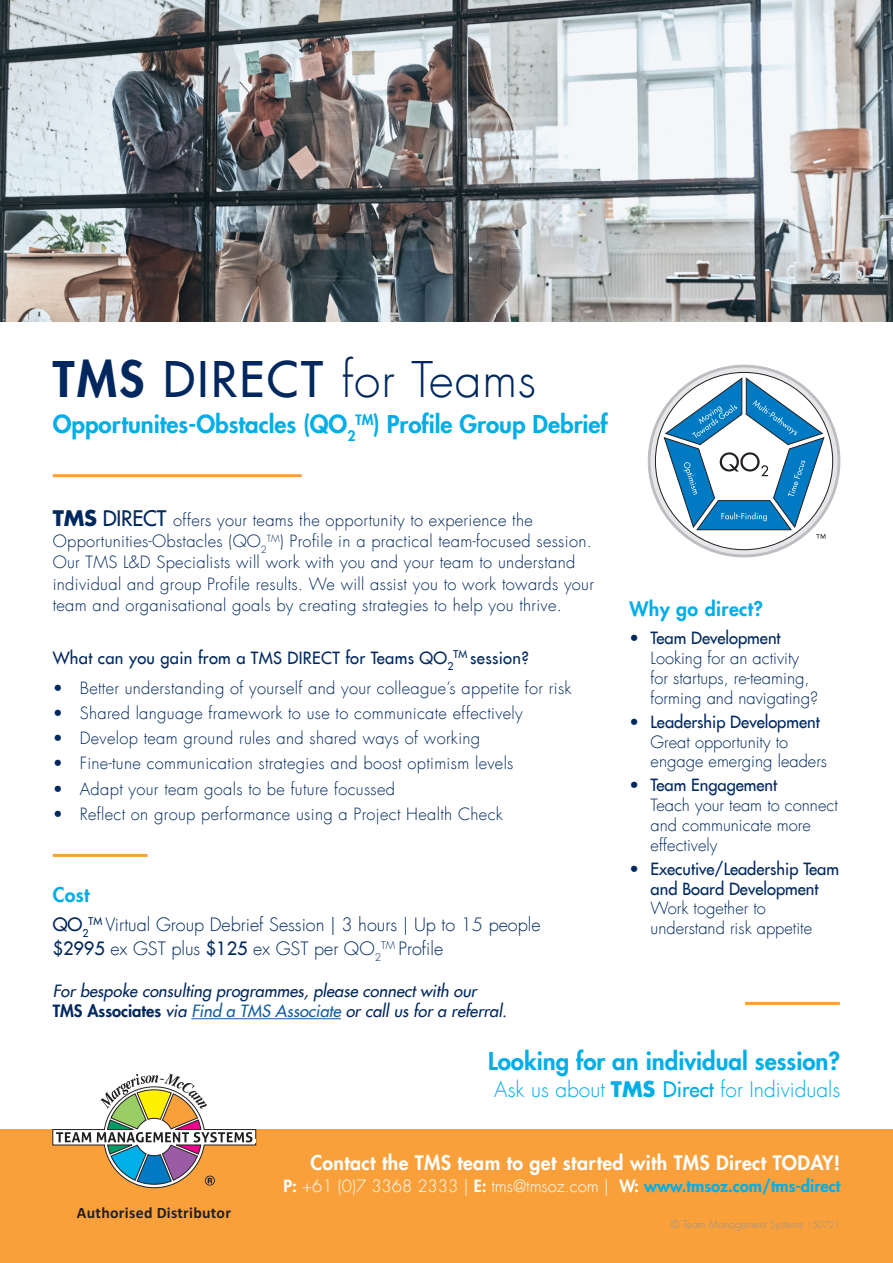
<style>
.page{position:relative;width:893px;height:1263px;background:#fff}
.page>*{position:absolute;margin:0;border:0;box-sizing:border-box;transform-origin:0 0}
.t1{font:300 48px "Futura LT";letter-spacing:.02em;color:#00285f}
.t2{font:800 24px "Futura LT";color:#00aee7}
.t3{font:300 21px "Futura LT";color:#00aee7}
.t4{font:800 19.5px "Futura LT";letter-spacing:.02em;color:#fff}
.t5{font:800 19.5px "Futura LT";letter-spacing:.02em;color:#00aee7}
.t6{font:300 18px/24px "Futura LT";color:#00285f}
.t7{font:300 16.5px/21px "Futura LT";letter-spacing:.02em;color:#00285f}
.t8{font:300 16.5px/19.8px "Futura LT";color:#00285f}
.t9{font:italic 16.5px/19.8px "Futura LT";color:#00285f}
.t10{font:16.5px/19.8px "Futura LT";color:#00285f;text-align:center}
.t11{font:300 16.5px "Futura LT";color:#fff}
.t12{font:16.5px "Futura LT";letter-spacing:.02em;color:#00285f}
.t13{font:700 15.75px "Calibri";letter-spacing:.02em;color:#231f20}
.t14{font:300 10.5px "Futura LT";color:#939598}
.s1{font-weight:800}
.s2{font-weight:400}
.s3{font-weight:700;font-size:21px}
.s4{font-weight:400;font-size:21px}
.s5{font-weight:800;font-style:normal}
.s6{color:#175d9e}
.s7{font-weight:700}
.s8{font-weight:800;color:#00aee7}
.s9{font-size:9px}
</style>
<div class="page">
<img style="left:0;top:0;width:893px;height:321px">
<div style="left:0;top:1129px;width:893px;height:134px;background:#f9a03a"></div>
<hr style="left:53px;top:474px;width:249px;height:3px;background:#f9a03a">
<svg style="left:648px;top:365px;width:192px;height:192px"></svg>
<div style="left:651px;top:368px;width:186px;height:186px;background:#e6e7e9;border-radius:50%"></div>
<svg style="left:655px;top:372px;width:178px;height:178px;background:#dedddd"></svg>
<svg style="left:663px;top:377px;width:162px;height:162px;background:#90bdd7"></svg>
<hr style="left:53px;top:854px;width:95px;height:3px;background:#f9a03a">
<hr style="left:745px;top:1002px;width:95px;height:3px;background:#f9a03a">
<svg style="left:52px;top:1073px;width:204px;height:115px"></svg>
<hr style="left:191px;top:1018px;width:150px;height:1px;background:#175d9e">
<h1 class="t1" style="left:53px;top:351px;width:485px"><span class="s1">TMS</span> <span class="s2">DIRECT</span> for Teams</h1>
<h2 class="t2" style="left:53px;top:408px;width:557px">Opportunites-Obstacles (QO<sub>2</sub><sup>TM</sup>) Profile Group Debrief</h2>
<p class="t7" style="left:53px;top:510px;width:543px"><span class="s3">TMS</span> <span class="s4">DIRECT</span> offers your teams the opportunity to experience the Opportunities-Obstacles (QO<sub>2</sub><sup>TM</sup>) Profile in a practical team-focused session.<br>Our TMS L&amp;D Specialists will work with you and your team to understand individual and group Profile results. We will assist you to work towards your team and organisational goals by creating strategies to help you thrive.</p>
<p class="t12" style="left:53px;top:647px;width:478px">What can you gain from a TMS DIRECT for Teams QO<sub>2</sub><sup>TM</sup> session?</p>
<p class="t7" style="left:53px;top:677px;width:520px">• Better understanding of yourself and your colleague’s appetite for risk</p>
<p class="t7" style="left:53px;top:703px;width:472px">• Shared language framework to use to communicate effectively</p>
<p class="t7" style="left:53px;top:728px;width:429px">• Develop team ground rules and shared ways of working</p>
<p class="t7" style="left:53px;top:753px;width:462px">• Fine-tune communication strategies and boost optimism levels</p>
<p class="t7" style="left:53px;top:778px;width:344px">• Adapt your team goals to be future focussed</p>
<p class="t7" style="left:53px;top:804px;width:452px">• Reflect on group performance using a Project Health Check</p>
<p class="t5" style="left:53px;top:882px;width:38px">Cost</p>
<p class="t6" style="left:53px;top:913px;width:489px"><span class="s2">QO</span><sub>2</sub><sup>TM</sup> Virtual Group Debrief Session | 3 hours | Up to 15 people <span class="s2">$2995</span> ex GST plus <span class="s2">$125</span> ex GST per QO<sub>2</sub><sup>TM</sup> Profile</p>
<p class="t9" style="left:53px;top:981px;width:456px">For bespoke consulting programmes, please connect with our<br><span class="s5">TMS Associates</span> via <span class="s6">Find a TMS Associate</span> or call us for a referral.</p>
<p class="t5" style="left:629px;top:596px;width:135px">Why go direct?</p>
<p class="t10" style="left:629px;top:628px;width:153px">• Team Development</p>
<p class="t8" style="left:651px;top:649px;width:169px">Looking for an activity for startups, re-teaming, forming and navigating?</p>
<p class="t10" style="left:629px;top:712px;width:192px">• Leadership Development</p>
<p class="t8" style="left:651px;top:732px;width:178px">Great opportunity to engage emerging leaders</p>
<p class="t10" style="left:629px;top:775px;width:149px">• Team Engagement</p>
<p class="t8" style="left:651px;top:796px;width:189px">Teach your team to connect and communicate more effectively</p>
<p class="t10" style="left:629px;top:859px;width:211px">• Executive/Leadership Team and Board Development</p>
<p class="t8" style="left:651px;top:899px;width:163px">Work together to understand risk appetite</p>
<h2 class="t2" style="left:488px;top:1045px;width:354px">Looking for an individual session?</h2>
<p class="t3" style="left:494px;top:1076px;width:347px">Ask us about <span class="s7">TMS</span> <span class="s2">Direct</span> for Individuals</p>
<p class="t13" style="left:77px;top:1201px;width:156px">Authorised Distributor</p>
<p class="t4" style="left:310px;top:1150px;width:531px">Contact the TMS team to get started with TMS Direct TODAY!</p>
<p class="t11" style="left:283px;top:1176px;width:558px"><span class="s1">P:</span> +61 (0)7 3368 2333 | <span class="s1">E:</span> tms@tmsoz.com | <span class="s1">W:</span> <span class="s8">www.tmsoz.com/tms-direct</span></p>
<p class="t14" style="left:671px;top:1218px;width:170px">© Team Management Systems <span class="s9">150721</span></p>
</div>
